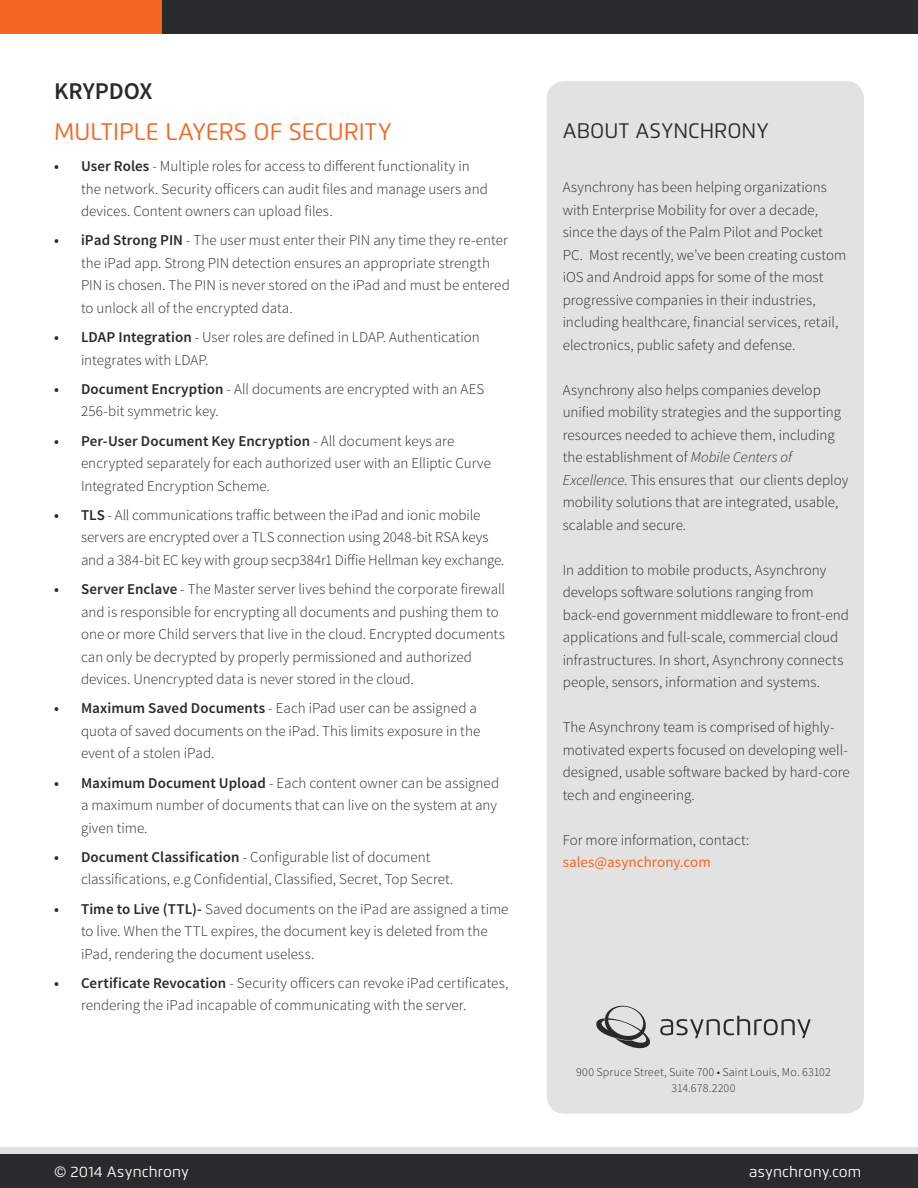
<style>
.page{position:relative;width:918px;height:1188px;background:#fff}
.page>*{position:absolute;margin:0;border:0;box-sizing:border-box;transform-origin:0 0}
.Title__2nd_Page{font:24px "Flexo";color:#f36621}
.Title__Sub{font:600 24px "Source Sans Pro";letter-spacing:-.005em;color:#2a292b}
.Title__2nd_Page__Gre{font:21px "Flexo";letter-spacing:.01em;color:#2a292b}
.Copy_Text{font:300 15px/22.5px "Source Sans Pro";color:#2a292b}
.Copyright_Informatio{font:15px "Flexo";letter-spacing:.015em;color:#fff}
.Copy_Text-2{font:15px "Source Sans Pro";letter-spacing:.005em;color:#f36621}
.Company_Info{font:300 12px "Source Sans Pro";letter-spacing:.01em;color:#2a292b}
.s1{font-weight:600}
.s2{font-style:italic}
</style>
<div class="page">
<div style="left:0;top:0;width:162px;height:34px;background:#f36621"></div>
<div style="left:162px;top:0;width:756px;height:34px;background:#2a292b"></div>
<div style="left:0;top:1154px;width:918px;height:34px;background:#2a292b"></div>
<div style="left:547px;top:81px;width:317px;height:1033px;background:#e2e2e3;border-radius:18px"></div>
<svg style="left:660px;top:1016px;width:151px;height:22px"></svg>
<svg style="left:596px;top:1005px;width:54px;height:44px"></svg>
<div style="left:0;top:1148px;width:918px;height:6px;background:#e2e2e3"></div>
<p class="Title__Sub" style="left:54px;top:76px;width:100px">KRYPDOX</p>
<p class="Title__2nd_Page" style="left:54px;top:118px;width:339px">MULTIPLE LAYERS OF SECURITY</p>
<p class="Copy_Text" style="left:81px;top:155px;width:408px;text-indent:-27px"><span class="s1">• User Roles</span> - Multiple roles for access to different functionality in the network. Security officers can audit files and manage users and devices. Content owners can upload files.</p>
<p class="Copy_Text" style="left:81px;top:229px;width:430px;text-indent:-27px"><span class="s1">• iPad Strong PIN</span> - The user must enter their PIN any time they re-enter the iPad app. Strong PIN detection ensures an appropriate strength PIN is chosen. The PIN is never stored on the iPad and must be entered to unlock all of the encrypted data.</p>
<p class="Copy_Text" style="left:81px;top:326px;width:400px;text-indent:-27px"><span class="s1">• LDAP Integration</span> - User roles are defined in LDAP. Authentication integrates with LDAP.</p>
<p class="Copy_Text" style="left:81px;top:378px;width:405px;text-indent:-27px"><span class="s1">• Document Encryption</span> - All documents are encrypted with an AES<br>256-bit symmetric key.</p>
<p class="Copy_Text" style="left:81px;top:429px;width:411px;text-indent:-27px"><span class="s1">• Per-User Document Key Encryption</span> - All document keys are encrypted separately for each authorized user with an Elliptic Curve<br>Integrated Encryption Scheme.</p>
<p class="Copy_Text" style="left:81px;top:504px;width:425px;text-indent:-27px"><span class="s1">• TLS</span> - All communications traffic between the iPad and ionic mobile servers are encrypted over a TLS connection using 2048-bit RSA keys and a 384-bit EC key with group secp384r1 Diffie Hellman key exchange.</p>
<p class="Copy_Text" style="left:81px;top:578px;width:426px;text-indent:-27px"><span class="s1">• Server Enclave</span> - The Master server lives behind the corporate firewall and is responsible for encrypting all documents and pushing them to one or more Child servers that live in the cloud. Encrypted documents can only be decrypted by properly permissioned and authorized devices. Unencrypted data is never stored in the cloud.</p>
<p class="Copy_Text" style="left:81px;top:697px;width:401px;text-indent:-27px"><span class="s1">• Maximum Saved Documents</span> - Each iPad user can be assigned a quota of saved documents on the iPad. This limits exposure in the event of a stolen iPad.</p>
<p class="Copy_Text" style="left:81px;top:771px;width:420px;text-indent:-27px"><span class="s1">• Maximum Document Upload</span> - Each content owner can be assigned a maximum number of documents that can live on the system at any given time.</p>
<p class="Copy_Text" style="left:81px;top:846px;width:374px;text-indent:-27px"><span class="s1">• Document Classification</span> - Configurable list of document classifications, e.g Confidential, Classified, Secret, Top Secret.</p>
<p class="Copy_Text" style="left:81px;top:897px;width:429px;text-indent:-27px"><span class="s1">• Time to Live (TTL)-</span> Saved documents on the iPad are assigned a time to live. When the TTL expires, the document key is deleted from the iPad, rendering the document useless.</p>
<p class="Copy_Text" style="left:81px;top:972px;width:429px;text-indent:-27px"><span class="s1">• Certificate Revocation</span> - Security officers can revoke iPad certificates, rendering the iPad incapable of communicating with the server.</p>
<p class="Title__2nd_Page__Gre" style="left:563px;top:118px;width:207px">ABOUT ASYNCHRONY</p>
<p class="Copy_Text" style="left:563px;top:176px;width:285px">Asynchrony has been helping organizations with Enterprise Mobility for over a decade, since the days of the Palm Pilot and Pocket PC. Most recently, we’ve been creating custom iOS and Android apps for some of the most progressive companies in their industries, including healthcare, financial services, retail, electronics, public safety and defense.</p>
<p class="Copy_Text" style="left:563px;top:379px;width:287px">Asynchrony also helps companies develop unified mobility strategies and the supporting resources needed to achieve them, including the establishment of <span class="s2">Mobile Centers of Excellence</span>. This ensures that our clients deploy mobility solutions that are integrated, usable, scalable and secure.</p>
<p class="Copy_Text" style="left:563px;top:559px;width:288px">In addition to mobile products, Asynchrony develops software solutions ranging from back-end government middleware to front-end applications and full-scale, commercial cloud infrastructures. In short, Asynchrony connects people, sensors, information and systems.</p>
<p class="Copy_Text" style="left:563px;top:716px;width:289px">The Asynchrony team is comprised of highly&shy;motivated experts focused on developing well&shy;designed, usable software backed by hard-core tech and engineering.</p>
<p class="Copy_Text" style="left:563px;top:829px;width:188px">For more information, contact:</p>
<p class="Copy_Text-2" style="left:563px;top:853px;width:150px">sales@asynchrony.com</p>
<p class="Company_Info" style="left:576px;top:1064px;width:256px">900 Spruce Street, Suite 700 • Saint Louis, Mo. 63102</p>
<p class="Company_Info" style="left:671px;top:1081px;width:66px">314.678.2200</p>
<p class="Copyright_Informatio" style="left:54px;top:1163px;width:136px">© 2014 Asynchrony</p>
<p class="Copyright_Informatio" style="left:749px;top:1163px;width:114px">asynchrony.com</p>
</div>
